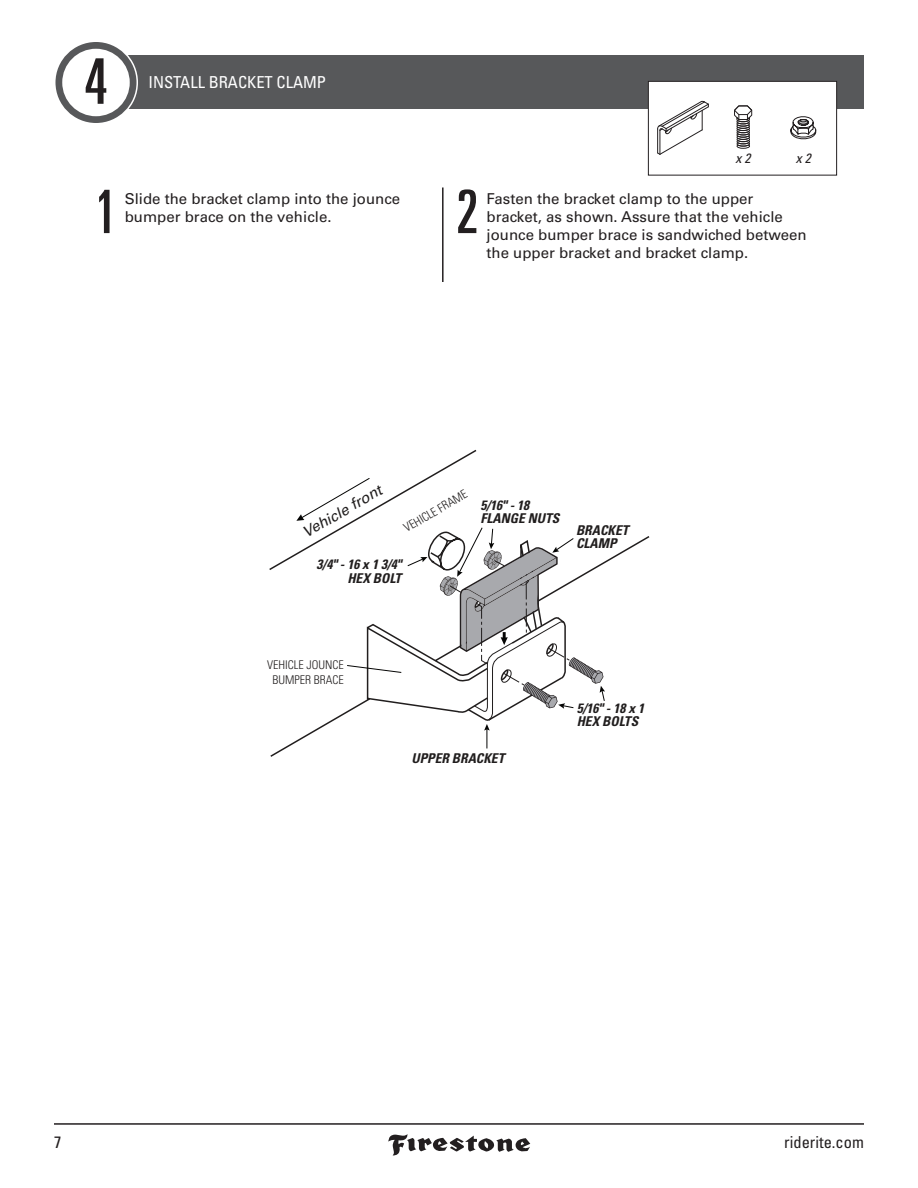
<style>
.page{position:relative;width:918px;height:1188px;background:#fff}
.page>*{position:absolute;margin:0;border:0;box-sizing:border-box;transform-origin:0 0}
.t1{font:ultra-condensed 63px "Univers LT Std";color:#231f20}
.t2{font:ultra-condensed 60px "Univers LT Std";color:#231f20}
.t3{font:condensed 16.5px "Univers LT Std";color:#fff}
.t4{font:condensed 16.5px "Univers LT Std";color:#231f20}
.t5{font:15px/18px "Univers LT Std";color:#231f20}
.t6{font:italic 15px "Univers LT Std";color:#211e1e}
.t7{font:italic 700 condensed 13.5px/13.5px "Univers LT Std";color:#211e1e}
.t8{font:italic condensed 13.5px "Univers LT Std";color:#231f20}
.t9{font:300 condensed 12px/14.4px "Univers LT Std";color:#211e1e;text-align:center}
</style>
<div class="page">
<hr style="left:54px;top:1123px;width:810px;height:2px;background:#231f20">
<svg style="left:388px;top:1134px;width:142px;height:22px"></svg>
<svg style="left:269px;top:449px;width:381px;height:308px"></svg>
<svg style="left:296px;top:477px;width:74px;height:44px"></svg>
<svg style="left:407px;top:557px;width:20px;height:10px"></svg>
<svg style="left:346px;top:665px;width:56px;height:8px"></svg>
<svg style="left:440px;top:527px;width:165px;height:221px"></svg>
<div style="left:81px;top:56px;width:783px;height:54px;background:#57585a"></div>
<div style="left:54px;top:40px;width:84px;height:84px;border:3px solid #fff;border-radius:50%"></div>
<div style="left:55px;top:42px;width:81px;height:81px;background:#57585a;border-radius:50%"></div>
<div style="left:62px;top:49px;width:68px;height:67px;background:#fff;border-radius:50%"></div>
<div style="left:648px;top:81px;width:189px;height:94px;background:#fff"></div>
<div style="left:648px;top:81px;width:189px;height:95px;border:1px solid #231f20"></div>
<svg style="left:657px;top:101px;width:52px;height:54px"></svg>
<hr style="left:442px;top:188px;width:2px;height:94px;background:#231f20">
<svg style="left:734px;top:105px;width:19px;height:44px"></svg>
<svg style="left:790px;top:116px;width:27px;height:24px"></svg>
<p class="t1" style="left:84px;top:46px;width:25px">4</p>
<p class="t3" style="left:148px;top:72px;width:179px">INSTALL BRACKET CLAMP</p>
<p class="t8" style="left:736px;top:150px;width:16px">x 2</p>
<p class="t8" style="left:796px;top:150px;width:16px">x 2</p>
<p class="t2" style="left:94px;top:178px;width:24px">1</p>
<p class="t5" style="left:125px;top:190px;width:277px">Slide the bracket clamp into the jounce bumper brace on the vehicle.</p>
<p class="t2" style="left:456px;top:178px;width:24px">2</p>
<p class="t5" style="left:487px;top:190px;width:322px">Fasten the bracket clamp to the upper bracket, as shown. Assure that the vehicle jounce bumper brace is sandwiched between the upper bracket and bracket clamp.</p>
<p class="t6" style="left:299px;top:526px;width:91px;rotate:-30deg">Vehicle front</p>
<p class="t9" style="left:401px;top:522px;width:73px;rotate:-30deg">VEHICLE FRAME</p>
<p class="t7" style="left:317px;top:558px;width:86px;text-align:right">3/4" - 16 x 1 3/4"<br>HEX BOLT</p>
<p class="t7" style="left:481px;top:498px;width:80px">5/16" - 18<br>FLANGE NUTS</p>
<p class="t7" style="left:576px;top:523px;width:54px">BRACKET<br>CLAMP</p>
<p class="t9" style="left:267px;top:658px;width:78px">VEHICLE JOUNCE<br>BUMPER BRACE</p>
<p class="t7" style="left:411px;top:751px;width:95px">UPPER BRACKET</p>
<p class="t7" style="left:577px;top:701px;width:69px">5/16" - 18 x 1<br>HEX BOLTS</p>
<p class="t4" style="left:54px;top:1132px;width:9px">7</p>
<p class="t4" style="left:784px;top:1132px;width:81px">riderite.com</p>
</div>
